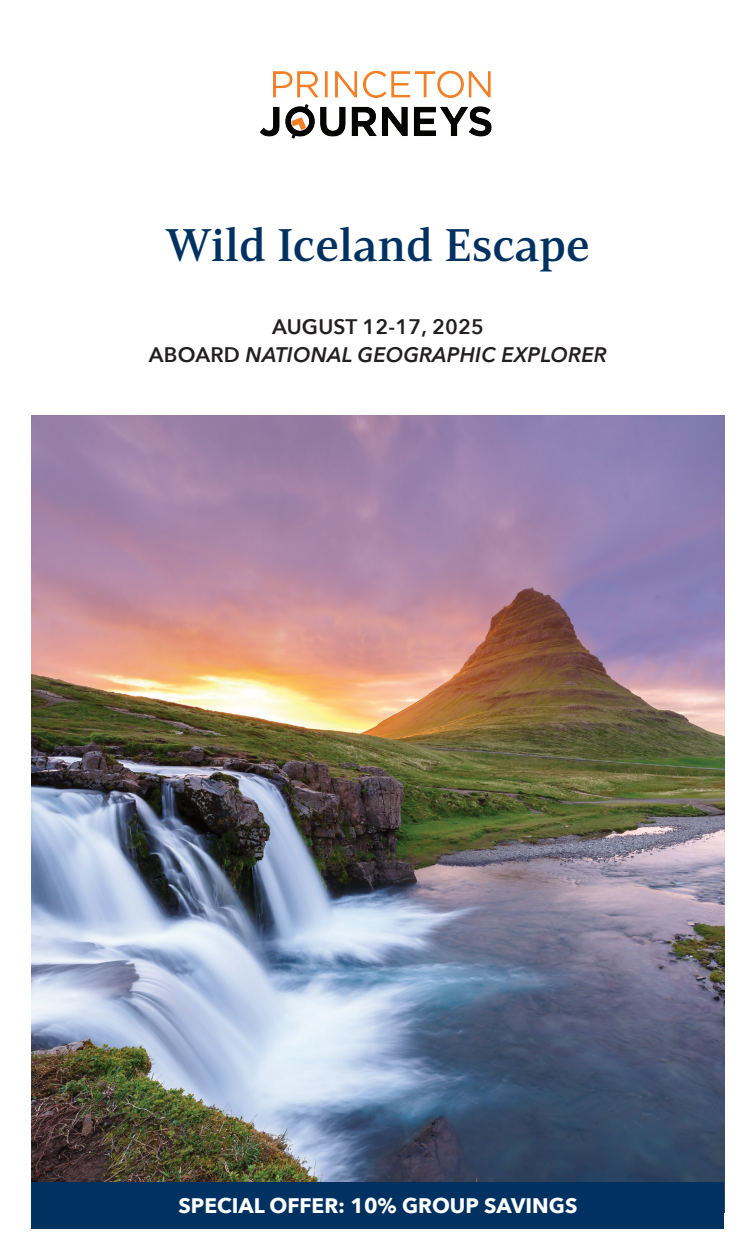
<style>
.page{position:relative;width:756px;height:1260px;background:#fff}
.page>*{position:absolute;margin:0;border:0;box-sizing:border-box;transform-origin:0 0}
.Cover_-_Title_-_26_32{font:45.5px "Mandrelex Nor Dem";color:#003160}
.Cover_-_Date{font:italic 600 21px "Avenir Next";letter-spacing:.01em;color:#231f20}
.Cover_-_Offer_-_Blue_Box{font:700 21px "Avenir Next";color:#fff}
.Cover_-_Date-2{font:600 21px "Avenir Next";letter-spacing:.01em;color:#231f20}
.s1{font-style:normal}
</style>
<div class="page">
<img style="left:32px;top:416px;width:692px;height:766px">
<div style="left:32px;top:1182px;width:692px;height:46px;background:#003160"></div>
<img style="left:260px;top:70px;width:232px;height:69px">
<p class="Cover_-_Title_-_26_32" style="left:166px;top:219px;width:426px">Wild Iceland Escape</p>
<p class="Cover_-_Date-2" style="left:272px;top:309px;width:213px">AUGUST 12-17, 2025</p>
<p class="Cover_-_Date" style="left:149px;top:337px;width:460px"><span class="s1">ABOARD</span> NATIONAL GEOGRAPHIC EXPLORER</p>
<p class="Cover_-_Offer_-_Blue_Box" style="left:179px;top:1187px;width:400px">SPECIAL OFFER: 10% GROUP SAVINGS</p>
</div>
